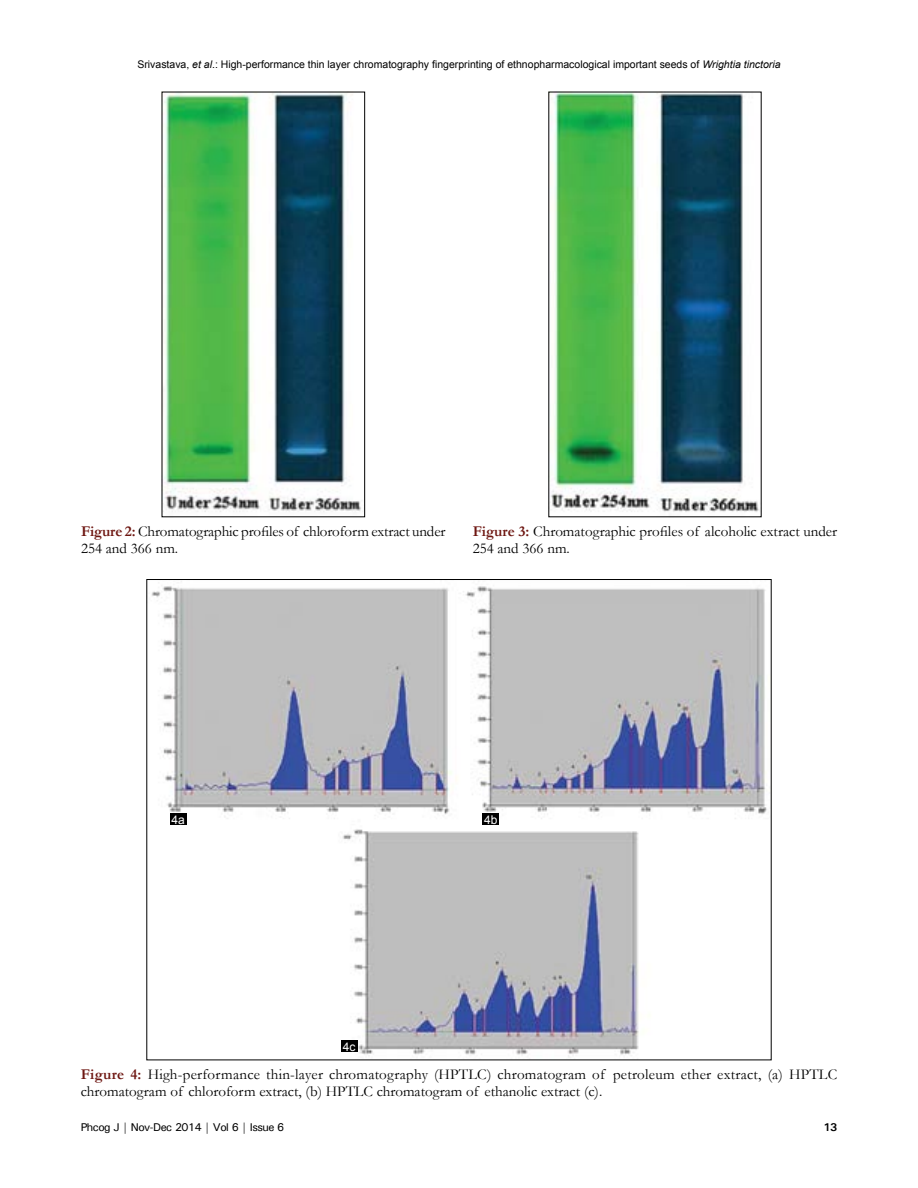
<style>
.page{position:relative;width:918px;height:1188px;background:#fff}
.page>*{position:absolute;margin:0;border:0;box-sizing:border-box;transform-origin:0 0}
.t1{font:15px/17.2px "Garamond";color:#000}
.t2{font:12px "Arial";color:#fff}
.t3{font:500 11.25px "Univers";letter-spacing:-.045em;color:#000}
.t4{font:700 11.25px "Univers";color:#000}
.t5{font:10.5px "Arial";color:#000}
.s1{font-style:italic}
.s2{font-weight:700;color:#6d1510}
</style>
<div class="page">
<img style="left:164px;top:94px;width:197px;height:418px">
<div style="left:162px;top:92px;width:203px;height:425px;border:1px solid #000"></div>
<img style="left:551px;top:94px;width:208px;height:418px">
<img style="left:151px;top:581px;width:616px;height:477px">
<div style="left:170px;top:814px;width:16px;height:11px;background:#000"></div>
<div style="left:483px;top:814px;width:16px;height:11px;background:#000"></div>
<div style="left:341px;top:1041px;width:16px;height:11px;background:#000"></div>
<p class="t5" style="left:137px;top:57px;width:645px">Srivastava, <span class="s1">et al</span>.: High-performance thin layer chromatography fingerprinting of ethnopharmacological important seeds of <span class="s1">Wrightia tinctoria</span></p>
<p class="t1" style="left:81px;top:522px;width:366px"><span class="s2">Figure 2:</span> Chromatographic profiles of chloroform extract under<br>254 and 366 nm.</p>
<p class="t1" style="left:473px;top:522px;width:366px"><span class="s2">Figure 3:</span> Chromatographic profiles of alcoholic extract under<br>254 and 366 nm.</p>
<p class="t2" style="left:172px;top:811px;width:15px">4a</p>
<p class="t2" style="left:484px;top:811px;width:15px">4b</p>
<p class="t2" style="left:343px;top:1038px;width:14px">4c</p>
<p class="t1" style="left:81px;top:1065px;width:758px"><span class="s2">Figure 4:</span> High-performance thin-layer chromatography (HPTLC) chromatogram of petroleum ether extract, (a) HPTLC chromatogram of chloroform extract, (b) HPTLC chromatogram of ethanolic extract (c).</p>
<p class="t3" style="left:81px;top:1120px;width:205px">Phcog J | Nov-Dec 2014 | Vol 6 | Issue 6</p>
<p class="t4" style="left:824px;top:1120px;width:15px">13</p>
</div>
